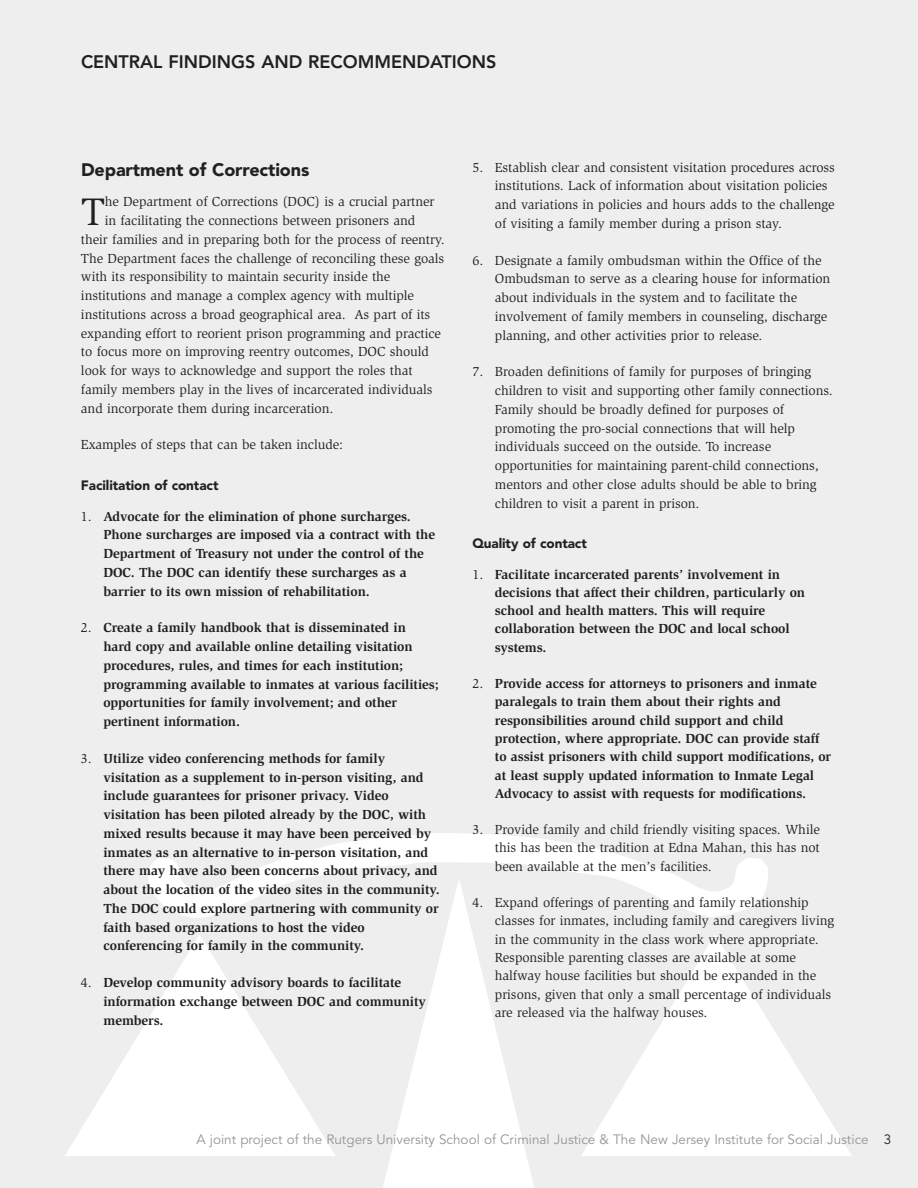
<style>
.page{position:relative;width:918px;height:1188px;background:#eeeeef}
.page>*{position:absolute;margin:0;border:0;box-sizing:border-box;transform-origin:0 0}
.t1{font:39.45px "Slimbach";color:#231f20}
.t2{font:800 18px "Avenir";color:#231f20}
.t3{font:900 18px "Avenir";letter-spacing:-.005em;color:#231f20}
.t4{font:13.5px/18.8px "Slimbach";letter-spacing:-.005em;color:#231f20}
.t5{font:700 13.5px/18.8px "Slimbach";letter-spacing:-.005em;color:#231f20}
.t6{font:13.5px "Avenir";color:#939598}
.t7{font:900 13.5px "Avenir";letter-spacing:-.005em;color:#231f20}
.s1{font-weight:400}
.s2{color:#231f20}
</style>
<div class="page">
<svg style="left:148px;top:833px;width:620px;height:85px"></svg>
<svg style="left:380px;top:880px;width:157px;height:308px"></svg>
<svg style="left:65px;top:935px;width:270px;height:221px;fill:#fcfcfd"></svg>
<svg style="left:582px;top:935px;width:270px;height:221px;fill:#fdfdfd"></svg>
<h2 class="t2" style="left:81px;top:54px;width:417px">CENTRAL FINDINGS AND RECOMMENDATIONS</h2>
<h2 class="t3" style="left:81px;top:162px;width:230px">Department of Corrections</h2>
<h1 class="t1" style="left:81px;top:197px;width:26px">T</h1>
<p class="t4" style="left:105px;top:193px;width:331px">he Department of Corrections (DOC) is a crucial partner</p>
<p class="t4" style="left:105px;top:212px;width:312px">in facilitating the connections between prisoners and</p>
<p class="t4" style="left:81px;top:231px;width:365px">their families and in preparing both for the process of reentry.</p>
<p class="t4" style="left:81px;top:250px;width:365px">The Department faces the challenge of reconciling these goals</p>
<p class="t4" style="left:81px;top:268px;width:311px">with its responsibility to maintain security inside the</p>
<p class="t4" style="left:81px;top:287px;width:334px">institutions and manage a complex agency with multiple</p>
<p class="t4" style="left:81px;top:306px;width:351px">institutions across a broad geographical area. As part of its</p>
<p class="t4" style="left:81px;top:325px;width:362px">expanding effort to reorient prison programming and practice</p>
<p class="t4" style="left:81px;top:343px;width:350px">to focus more on improving reentry outcomes, DOC should</p>
<p class="t4" style="left:81px;top:362px;width:333px">look for ways to acknowledge and support the roles that</p>
<p class="t4" style="left:81px;top:381px;width:353px">family members play in the lives of incarcerated individuals</p>
<p class="t4" style="left:81px;top:400px;width:254px">and incorporate them during incarceration.</p>
<p class="t4" style="left:81px;top:436px;width:264px">Examples of steps that can be taken include:</p>
<p class="t7" style="left:81px;top:480px;width:139px">Facilitation of contact</p>
<p class="t5" style="left:103px;top:508px;width:333px;text-indent:-22px"><span class="s1">1.</span> Advocate for the elimination of phone surcharges.<br>Phone surcharges are imposed via a contract with the Department of Treasury not under the control of the DOC. The DOC can identify these surcharges as a barrier to its own mission of rehabilitation.</p>
<p class="t5" style="left:103px;top:619px;width:337px;text-indent:-22px"><span class="s1">2.</span> Create a family handbook that is disseminated in<br>hard copy and available online detailing visitation procedures, rules, and times for each institution; programming available to inmates at various facilities; opportunities for family involvement; and other pertinent information.</p>
<p class="t5" style="left:103px;top:750px;width:338px;text-indent:-22px"><span class="s1">3.</span> Utilize video conferencing methods for family visitation as a supplement to in-person visiting, and include guarantees for prisoner privacy. Video visitation has been piloted already by the DOC, with mixed results because it may have been perceived by inmates as an alternative to in-person visitation, and there may have also been concerns about privacy, and about the location of the video sites in the community.<br>The DOC could explore partnering with community or faith based organizations to host the video conferencing for family in the community.</p>
<p class="t5" style="left:103px;top:974px;width:324px;text-indent:-22px"><span class="s1">4.</span> Develop community advisory boards to facilitate information exchange between DOC and community members.</p>
<p class="t4" style="left:495px;top:159px;width:342px;text-indent:-22px">5. Establish clear and consistent visitation procedures across institutions. Lack of information about visitation policies and variations in policies and hours adds to the challenge of visiting a family member during a prison stay.</p>
<p class="t4" style="left:495px;top:252px;width:337px;text-indent:-22px">6. Designate a family ombudsman within the Office of the Ombudsman to serve as a clearing house for information about individuals in the system and to facilitate the involvement of family members in counseling, discharge planning, and other activities prior to release.</p>
<p class="t4" style="left:495px;top:364px;width:339px;text-indent:-22px">7. Broaden definitions of family for purposes of bringing children to visit and supporting other family connections.<br>Family should be broadly defined for purposes of promoting the pro-social connections that will help individuals succeed on the outside. To increase opportunities for maintaining parent-child connections, mentors and other close adults should be able to bring children to visit a parent in prison.</p>
<p class="t7" style="left:472px;top:538px;width:116px">Quality of contact</p>
<p class="t5" style="left:495px;top:566px;width:312px;line-height:18.3px;text-indent:-22px"><span class="s1">1.</span> Facilitate incarcerated parents’ involvement in decisions that affect their children, particularly on school and health matters. This will require collaboration between the DOC and local school systems.</p>
<p class="t5" style="left:495px;top:675px;width:338px;line-height:18.3px;text-indent:-22px"><span class="s1">2.</span> Provide access for attorneys to prisoners and inmate paralegals to train them about their rights and responsibilities around child support and child protection, where appropriate. DOC can provide staff to assist prisoners with child support modifications, or at least supply updated information to Inmate Legal Advocacy to assist with requests for modifications.</p>
<p class="t4" style="left:495px;top:821px;width:326px;line-height:18.3px;text-align:justify;text-indent:-22px">3. Provide family and child friendly visiting spaces. While this has been the tradition at Edna Mahan, this has not been available at the men’s facilities.</p>
<p class="t4" style="left:495px;top:894px;width:341px;line-height:18.3px;text-indent:-22px">4. Expand offerings of parenting and family relationship classes for inmates, including family and caregivers living in the community in the class work where appropriate.<br>Responsible parenting classes are available at some halfway house facilities but should be expanded in the prisons, given that only a small percentage of individuals are released via the halfway houses.</p>
<p class="t6" style="left:196px;top:1134px;width:696px">A joint project of the Rutgers University School of Criminal Justice &amp; The New Jersey Institute for Social Justice <span class="s2">3</span></p>
</div>
